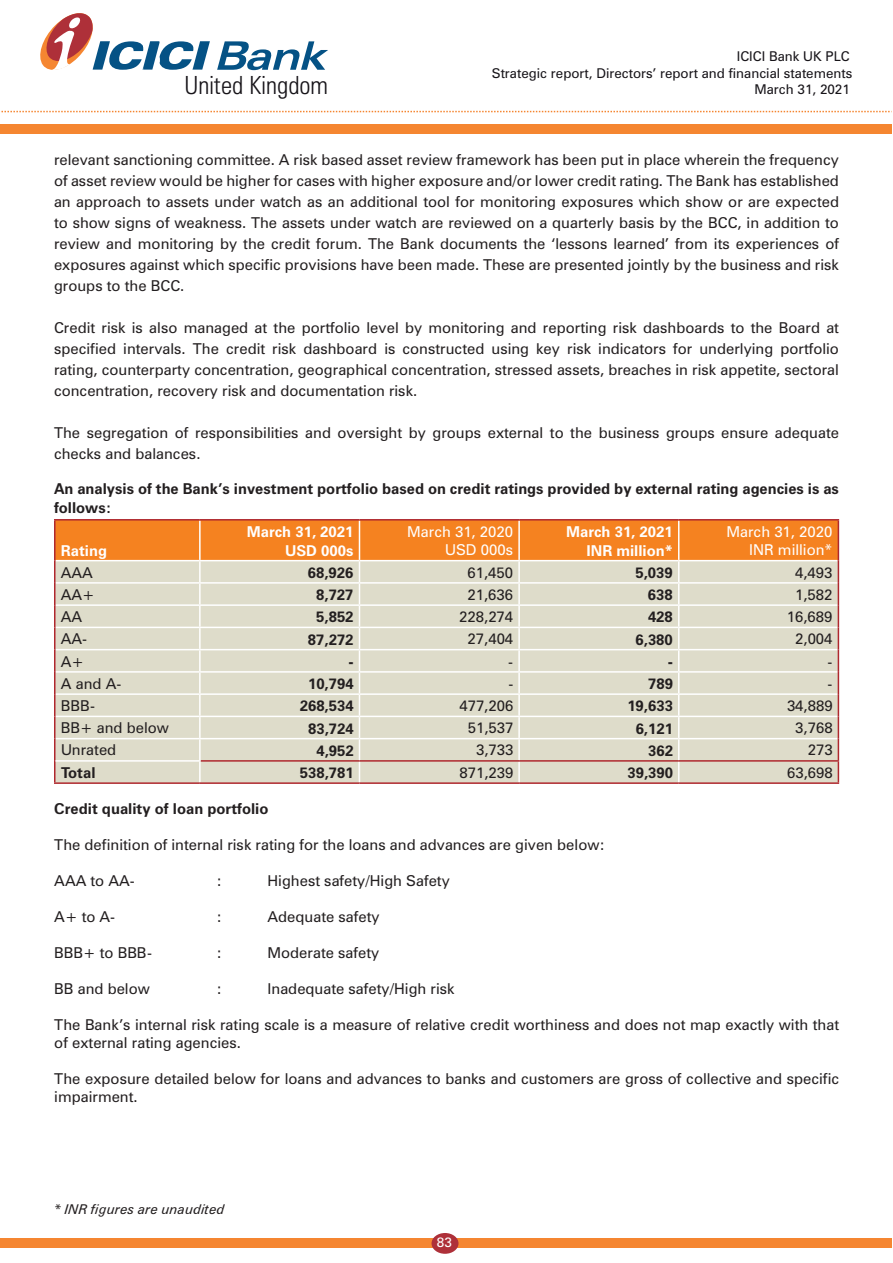
<style>
.page{position:relative;width:893px;height:1263px;background:#fff}
.page>*{position:absolute;margin:0;border:0;box-sizing:border-box;transform-origin:0 0}
.t1{font:300 condensed 25.05px "Zurich BT";color:#171419}
.t2{font:15px/21px "Zurich BT";color:#231f20}
.t3{font:700 15px/18.6px "Zurich BT";color:#231f20}
.t4{font:700 15px/18.6px "Zurich BT";color:#fff;text-align:right}
.t5{font:15px/18.6px "Zurich BT";color:#fff;text-align:right}
.t6{font:13.5px/16.2px "Zurich BT";color:#171419;text-align:right}
.t7{font:italic 13.5px "Zurich BT";color:#231f20}
.t8{font:13.5px "Zurich BT";color:#fff}
</style>
<div class="page">
<div style="left:0;top:1239px;width:892px;height:9px;background:#f58631"></div>
<div style="left:432px;top:1233px;width:26px;height:21px;background:#ae3039;border-radius:50%"></div>
<div style="left:0;top:125px;width:892px;height:9px;background:#f58631"></div>
<svg style="left:1px;top:111px;width:889px;height:1px"></svg>
<svg style="left:40px;top:13px;width:288px;height:58px"></svg>
<hr style="left:54px;top:519px;width:146px;height:1px;background:#af282e">
<hr style="left:54px;top:520px;width:2px;height:41px;background:#af282e">
<hr style="left:200px;top:519px;width:159px;height:1px;background:#af282e">
<hr style="left:359px;top:519px;width:160px;height:1px;background:#af282e">
<hr style="left:519px;top:519px;width:160px;height:1px;background:#af282e">
<hr style="left:679px;top:519px;width:160px;height:1px;background:#af282e">
<hr style="left:54px;top:561px;width:2px;height:22px;background:#af282e">
<hr style="left:54px;top:583px;width:2px;height:22px;background:#af282e">
<hr style="left:54px;top:605px;width:2px;height:22px;background:#af282e">
<hr style="left:54px;top:627px;width:2px;height:23px;background:#af282e">
<hr style="left:54px;top:650px;width:2px;height:22px;background:#af282e">
<hr style="left:54px;top:672px;width:2px;height:22px;background:#af282e">
<hr style="left:54px;top:694px;width:2px;height:22px;background:#af282e">
<hr style="left:54px;top:716px;width:2px;height:23px;background:#af282e">
<hr style="left:54px;top:739px;width:2px;height:22px;background:#af282e">
<hr style="left:54px;top:761px;width:2px;height:21px;background:#af282e">
<svg style="left:55px;top:520px;width:784px;height:262px;background:#e2ceb2"></svg>
<hr style="left:54px;top:782px;width:146px;height:2px;background:#af282e">
<hr style="left:200px;top:782px;width:159px;height:2px;background:#af282e">
<hr style="left:359px;top:782px;width:160px;height:2px;background:#af282e">
<hr style="left:519px;top:782px;width:160px;height:2px;background:#af282e">
<hr style="left:679px;top:782px;width:160px;height:2px;background:#af282e">
<hr style="left:56px;top:760px;width:145px;height:2px;background:#fff">
<p class="t6" style="left:492px;top:48px;width:362px">ICICI Bank UK PLC<br>Strategic report, Directors’ report and financial statements</p>
<h1 class="t1" style="left:185px;top:70px;width:145px">United Kingdom</h1>
<p class="t6" style="left:754px;top:81px;width:97px">March 31, 2021</p>
<p class="t2" style="left:54px;top:149px;width:786px;text-align:justify">relevant sanctioning committee. A risk based asset review framework has been put in place wherein the frequency of asset review would be higher for cases with higher exposure and/or lower credit rating. The Bank has established an approach to assets under watch as an additional tool for monitoring exposures which show or are expected to show signs of weakness. The assets under watch are reviewed on a quarterly basis by the BCC, in addition to review and monitoring by the credit forum. The Bank documents the ‘lessons learned’ from its experiences of exposures against which specific provisions have been made. These are presented jointly by the business and risk groups to the BCC.</p>
<p class="t2" style="left:54px;top:317px;width:787px;text-align:justify">Credit risk is also managed at the portfolio level by monitoring and reporting risk dashboards to the Board at specified intervals. The credit risk dashboard is constructed using key risk indicators for underlying portfolio rating, counterparty concentration, geographical concentration, stressed assets, breaches in risk appetite, sectoral concentration, recovery risk and documentation risk.</p>
<p class="t2" style="left:54px;top:422px;width:786px">The segregation of responsibilities and oversight by groups external to the business groups ensure adequate checks and balances.</p>
<p class="t3" style="left:54px;top:480px;width:786px">An analysis of the Bank’s investment portfolio based on credit ratings provided by external rating agencies is as follows:</p>
<p class="t4" style="left:61px;top:541px;width:48px">Rating</p>
<p class="t4" style="left:247px;top:522px;width:108px">March 31, 2021<br>USD 000s</p>
<p class="t5" style="left:407px;top:522px;width:107px">March 31, 2020<br>USD 000s</p>
<p class="t4" style="left:566px;top:522px;width:108px">March 31, 2021<br>INR million*</p>
<p class="t5" style="left:726px;top:522px;width:107px">March 31, 2020<br>INR million*</p>
<p class="t2" style="left:61px;top:561px;width:34px">AAA</p>
<p class="t3" style="left:308px;top:563px;width:47px">68,926</p>
<p class="t2" style="left:468px;top:561px;width:47px">61,450</p>
<p class="t3" style="left:635px;top:563px;width:39px">5,039</p>
<p class="t2" style="left:795px;top:561px;width:39px">4,493</p>
<p class="t2" style="left:61px;top:584px;width:35px">AA+</p>
<p class="t3" style="left:316px;top:585px;width:39px">8,727</p>
<p class="t2" style="left:468px;top:584px;width:47px">21,636</p>
<p class="t3" style="left:648px;top:585px;width:26px">638</p>
<p class="t2" style="left:795px;top:584px;width:39px">1,582</p>
<p class="t2" style="left:61px;top:606px;width:23px">AA</p>
<p class="t3" style="left:316px;top:607px;width:39px">5,852</p>
<p class="t2" style="left:459px;top:606px;width:55px">228,274</p>
<p class="t3" style="left:648px;top:607px;width:26px">428</p>
<p class="t2" style="left:787px;top:606px;width:47px">16,689</p>
<p class="t2" style="left:61px;top:628px;width:28px">AA-</p>
<p class="t3" style="left:308px;top:630px;width:47px">87,272</p>
<p class="t2" style="left:468px;top:628px;width:47px">27,404</p>
<p class="t3" style="left:636px;top:630px;width:39px">6,380</p>
<p class="t2" style="left:795px;top:628px;width:39px">2,004</p>
<p class="t2" style="left:61px;top:650px;width:25px">A+</p>
<p class="t3" style="left:348px;top:652px;width:7px">-</p>
<p class="t2" style="left:508px;top:650px;width:6px">-</p>
<p class="t3" style="left:668px;top:652px;width:7px">-</p>
<p class="t2" style="left:828px;top:650px;width:6px">-</p>
<p class="t2" style="left:61px;top:673px;width:62px">A and A-</p>
<p class="t3" style="left:308px;top:674px;width:47px">10,794</p>
<p class="t2" style="left:508px;top:673px;width:6px">-</p>
<p class="t3" style="left:648px;top:674px;width:26px">789</p>
<p class="t2" style="left:828px;top:673px;width:6px">-</p>
<p class="t2" style="left:61px;top:695px;width:36px">BBB-</p>
<p class="t3" style="left:300px;top:696px;width:55px">268,534</p>
<p class="t2" style="left:459px;top:695px;width:55px">477,206</p>
<p class="t3" style="left:627px;top:696px;width:47px">19,633</p>
<p class="t2" style="left:787px;top:695px;width:47px">34,889</p>
<p class="t2" style="left:61px;top:717px;width:110px">BB+ and below</p>
<p class="t3" style="left:308px;top:719px;width:47px">83,724</p>
<p class="t2" style="left:468px;top:717px;width:47px">51,537</p>
<p class="t3" style="left:636px;top:719px;width:39px">6,121</p>
<p class="t2" style="left:795px;top:717px;width:39px">3,768</p>
<p class="t2" style="left:61px;top:739px;width:57px">Unrated</p>
<p class="t3" style="left:316px;top:741px;width:39px">4,952</p>
<p class="t2" style="left:476px;top:739px;width:39px">3,733</p>
<p class="t3" style="left:648px;top:741px;width:26px">362</p>
<p class="t2" style="left:808px;top:739px;width:26px">273</p>
<p class="t3" style="left:61px;top:763px;width:36px">Total</p>
<p class="t3" style="left:300px;top:763px;width:55px">538,781</p>
<p class="t2" style="left:459px;top:762px;width:55px">871,239</p>
<p class="t3" style="left:627px;top:763px;width:47px">39,390</p>
<p class="t2" style="left:787px;top:762px;width:47px">63,698</p>
<p class="t3" style="left:54px;top:799px;width:216px">Credit quality of loan portfolio</p>
<p class="t2" style="left:54px;top:834px;width:552px">The definition of internal risk rating for the loans and advances are given below:</p>
<p class="t2" style="left:54px;top:870px;width:82px">AAA to AA-</p>
<p class="t2" style="left:216px;top:870px;width:7px">:</p>
<p class="t2" style="left:268px;top:870px;width:184px">Highest safety/High Safety</p>
<p class="t2" style="left:54px;top:906px;width:62px">A+ to A-</p>
<p class="t2" style="left:216px;top:906px;width:7px">:</p>
<p class="t2" style="left:268px;top:906px;width:114px">Adequate safety</p>
<p class="t2" style="left:54px;top:942px;width:99px">BBB+ to BBB-</p>
<p class="t2" style="left:216px;top:942px;width:7px">:</p>
<p class="t2" style="left:268px;top:942px;width:113px">Moderate safety</p>
<p class="t2" style="left:54px;top:978px;width:97px">BB and below</p>
<p class="t2" style="left:216px;top:978px;width:7px">:</p>
<p class="t2" style="left:268px;top:978px;width:189px">Inadequate safety/High risk</p>
<p class="t2" style="left:54px;top:1015px;width:786px;line-height:18px">The Bank’s internal risk rating scale is a measure of relative credit worthiness and does not map exactly with that of external rating agencies.</p>
<p class="t2" style="left:54px;top:1069px;width:786px;line-height:18px">The exposure detailed below for loans and advances to banks and customers are gross of collective and specific impairment.</p>
<p class="t7" style="left:54px;top:1201px;width:172px">* INR figures are unaudited</p>
<p class="t8" style="left:437px;top:1233px;width:16px">83</p>
</div>
